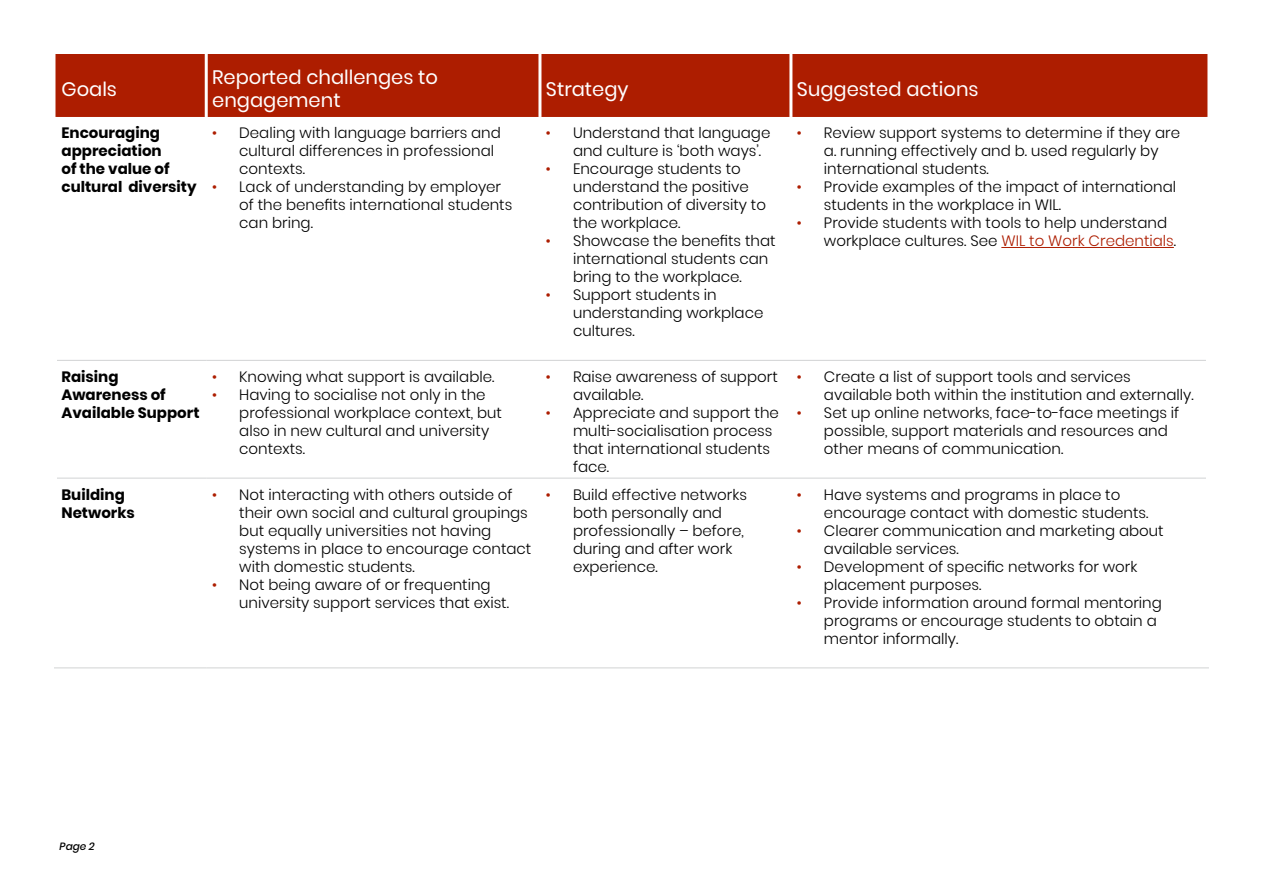
<style>
.page{position:relative;width:1263px;height:893px;background:#fff}
.page>*{position:absolute;margin:0;border:0;box-sizing:border-box;transform-origin:0 0}
.Heading_Bigger{font:19.5px/23.4px "Poppins";color:#fff}
.t1{font:300 15px/18px "Poppins";color:#000}
.t2{font:700 15px/18px "Poppins";color:#000}
.t3{font:italic 500 10.5px "Poppins";color:#000}
.s1{color:#ad1d00}
</style>
<div class="page">
<div style="left:56px;top:54px;width:1151px;height:63px;background:#ad1d00"></div>
<hr style="left:57px;top:360px;width:149px;height:1px;background:#d1d3d4">
<hr style="left:206px;top:360px;width:334px;height:1px;background:#d1d3d4">
<hr style="left:540px;top:360px;width:251px;height:1px;background:#d1d3d4">
<hr style="left:791px;top:360px;width:415px;height:1px;background:#d1d3d4">
<hr style="left:57px;top:478px;width:149px;height:1px;background:#d1d3d4">
<hr style="left:206px;top:478px;width:334px;height:1px;background:#d1d3d4">
<hr style="left:540px;top:478px;width:251px;height:1px;background:#d1d3d4">
<hr style="left:791px;top:478px;width:415px;height:1px;background:#d1d3d4">
<hr style="left:54px;top:667px;width:152px;height:1px;background:#d1d3d4">
<hr style="left:206px;top:667px;width:334px;height:1px;background:#d1d3d4">
<hr style="left:540px;top:667px;width:251px;height:1px;background:#d1d3d4">
<hr style="left:791px;top:667px;width:418px;height:1px;background:#d1d3d4">
<hr style="left:205px;top:54px;width:3px;height:63px;background:#fff">
<hr style="left:538px;top:54px;width:3px;height:63px;background:#fff">
<hr style="left:789px;top:54px;width:3px;height:63px;background:#fff">
<hr style="left:1001px;top:247px;width:173px;height:1px;background:#ad1d00">
<p class="Heading_Bigger" style="left:62px;top:77px;width:57px">Goals</p>
<p class="Heading_Bigger" style="left:212px;top:66px;width:227px">Reported challenges to engagement</p>
<p class="t2" style="left:62px;top:124px;width:137px">Encouraging appreciation<br>of the value of cultural diversity</p>
<p class="t1" style="left:239px;top:124px;width:263px;text-indent:-27px"><span class="s1">•</span> Dealing with language barriers and cultural differences in professional contexts.</p>
<p class="t1" style="left:239px;top:178px;width:275px;text-indent:-27px"><span class="s1">•</span> Lack of understanding by employer of the benefits international students can bring.</p>
<p class="t2" style="left:62px;top:368px;width:139px">Raising<br>Awareness of<br>Available Support</p>
<p class="t1" style="left:212px;top:368px;width:284px"><span class="s1">•</span> Knowing what support is available.</p>
<p class="t1" style="left:239px;top:386px;width:264px;text-indent:-27px"><span class="s1">•</span> Having to socialise not only in the professional workplace context, but also in new cultural and university contexts.</p>
<p class="t2" style="left:62px;top:486px;width:75px">Building<br>Networks</p>
<p class="t1" style="left:239px;top:486px;width:294px;text-indent:-27px"><span class="s1">•</span> Not interacting with others outside of their own social and cultural groupings but equally universities not having systems in place to encourage contact with domestic students.</p>
<p class="t1" style="left:239px;top:576px;width:271px;text-indent:-27px"><span class="s1">•</span> Not being aware of or frequenting university support services that exist.</p>
<p class="Heading_Bigger" style="left:546px;top:77px;width:84px">Strategy</p>
<p class="Heading_Bigger" style="left:797px;top:77px;width:183px">Suggested actions</p>
<p class="t1" style="left:573px;top:124px;width:199px;text-indent:-27px"><span class="s1">•</span> Understand that language and culture is ‘both ways’.</p>
<p class="t1" style="left:573px;top:160px;width:195px;text-indent:-27px"><span class="s1">•</span> Encourage students to understand the positive contribution of diversity to the workplace.</p>
<p class="t1" style="left:573px;top:232px;width:204px;text-indent:-27px"><span class="s1">•</span> Showcase the benefits that international students can bring to the workplace.</p>
<p class="t1" style="left:573px;top:286px;width:192px;text-indent:-27px"><span class="s1">•</span> Support students in understanding workplace cultures.</p>
<p class="t1" style="left:573px;top:368px;width:206px;text-indent:-27px"><span class="s1">•</span> Raise awareness of support available.</p>
<p class="t1" style="left:573px;top:404px;width:207px;text-indent:-27px"><span class="s1">•</span> Appreciate and support the multi-socialisation process that international students face.</p>
<p class="t1" style="left:824px;top:124px;width:358px;text-indent:-27px"><span class="s1">•</span> Review support systems to determine if they are a. running effectively and b. used regularly by international students.</p>
<p class="t1" style="left:824px;top:178px;width:354px;text-indent:-27px"><span class="s1">•</span> Provide examples of the impact of international students in the workplace in WIL.</p>
<p class="t1" style="left:824px;top:214px;width:354px;text-indent:-27px"><span class="s1">•</span> Provide students with tools to help understand workplace cultures. See <span class="s1">WIL to Work Credentials</span>.</p>
<p class="t1" style="left:824px;top:368px;width:371px;text-indent:-27px"><span class="s1">•</span> Create a list of support tools and services available both within the institution and externally.</p>
<p class="t1" style="left:824px;top:404px;width:357px;text-indent:-27px"><span class="s1">•</span> Set up online networks, face-to-face meetings if possible, support materials and resources and other means of communication.</p>
<p class="t1" style="left:573px;top:486px;width:175px;text-indent:-27px"><span class="s1">•</span> Build effective networks both personally and professionally – before, during and after work experience.</p>
<p class="t1" style="left:824px;top:486px;width:326px;text-indent:-27px"><span class="s1">•</span> Have systems and programs in place to encourage contact with domestic students.</p>
<p class="t1" style="left:824px;top:522px;width:341px;text-indent:-27px"><span class="s1">•</span> Clearer communication and marketing about available services.</p>
<p class="t1" style="left:824px;top:558px;width:315px;text-indent:-27px"><span class="s1">•</span> Development of specific networks for work placement purposes.</p>
<p class="t1" style="left:824px;top:594px;width:339px;text-indent:-27px"><span class="s1">•</span> Provide information around formal mentoring programs or encourage students to obtain a mentor informally.</p>
<p class="t3" style="left:60px;top:840px;width:37px">Page 2</p>
</div>
